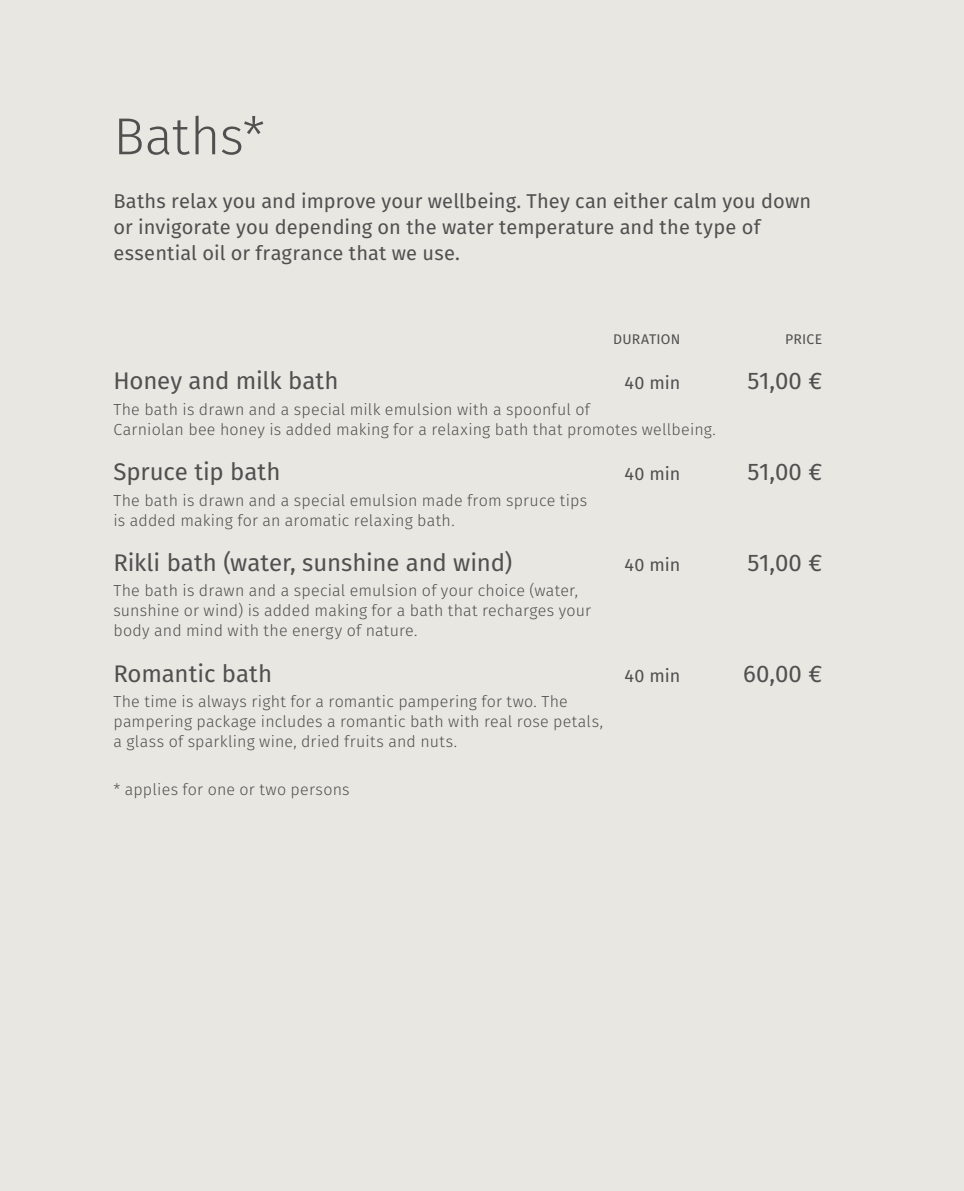
<style>
.page{position:relative;width:964px;height:1191px;background:#e8e7e1}
.page>*{position:absolute;margin:0;border:0;box-sizing:border-box;transform-origin:0 0}
.t1{font:300 52px "Fira Sans";letter-spacing:-.005em;color:#58595b}
.t2{font:24px "Fira Sans";letter-spacing:-.005em;color:#58595b}
.t3{font:20px/26px "Fira Sans";letter-spacing:.005em;color:#58595b}
.t4{font:18px "Fira Sans";color:#58595b}
.t5{font:300 16px/20px "Fira Sans";letter-spacing:.015em;color:#58595b}
.t6{font:14px "Fira Sans";letter-spacing:.02em;color:#58595b}
</style>
<div class="page">
<h1 class="t1" style="left:113px;top:100px;width:153px">Baths*</h1>
<p class="t3" style="left:113px;top:190px;width:699px">Baths relax you and improve your wellbeing. They can either calm you down or invigorate you depending on the water temperature and the type of essential oil or fragrance that we use.</p>
<p class="t6" style="left:613px;top:330px;width:69px">DURATION</p>
<p class="t6" style="left:785px;top:330px;width:39px">PRICE</p>
<h2 class="t2" style="left:113px;top:364px;width:227px">Honey and milk bath</h2>
<p class="t4" style="left:624px;top:370px;width:57px">40 min</p>
<h2 class="t2" style="left:747px;top:364px;width:76px">51,00 €</h2>
<p class="t5" style="left:113px;top:400px;width:604px">The bath is drawn and a special milk emulsion with a spoonful of<br>Carniolan bee honey is added making for a relaxing bath that promotes wellbeing.</p>
<h2 class="t2" style="left:113px;top:455px;width:169px">Spruce tip bath</h2>
<p class="t4" style="left:624px;top:461px;width:57px">40 min</p>
<h2 class="t2" style="left:747px;top:455px;width:76px">51,00 €</h2>
<p class="t5" style="left:113px;top:491px;width:475px">The bath is drawn and a special emulsion made from spruce tips is added making for an aromatic relaxing bath.</p>
<h2 class="t2" style="left:113px;top:545px;width:400px">Rikli bath (water, sunshine and wind)</h2>
<p class="t4" style="left:624px;top:552px;width:57px">40 min</p>
<h2 class="t2" style="left:747px;top:545px;width:76px">51,00 €</h2>
<p class="t5" style="left:113px;top:582px;width:479px">The bath is drawn and a special emulsion of your choice (water, sunshine or wind) is added making for a bath that recharges your body and mind with the energy of nature.</p>
<h2 class="t2" style="left:113px;top:656px;width:160px">Romantic bath</h2>
<p class="t4" style="left:624px;top:662px;width:57px">40 min</p>
<h2 class="t2" style="left:743px;top:656px;width:81px">60,00 €</h2>
<p class="t5" style="left:113px;top:693px;width:491px">The time is always right for a romantic pampering for two. The pampering package includes a romantic bath with real rose petals, a glass of sparkling wine, dried fruits and nuts.</p>
<p class="t5" style="left:113px;top:781px;width:238px">* applies for one or two persons</p>
</div>
